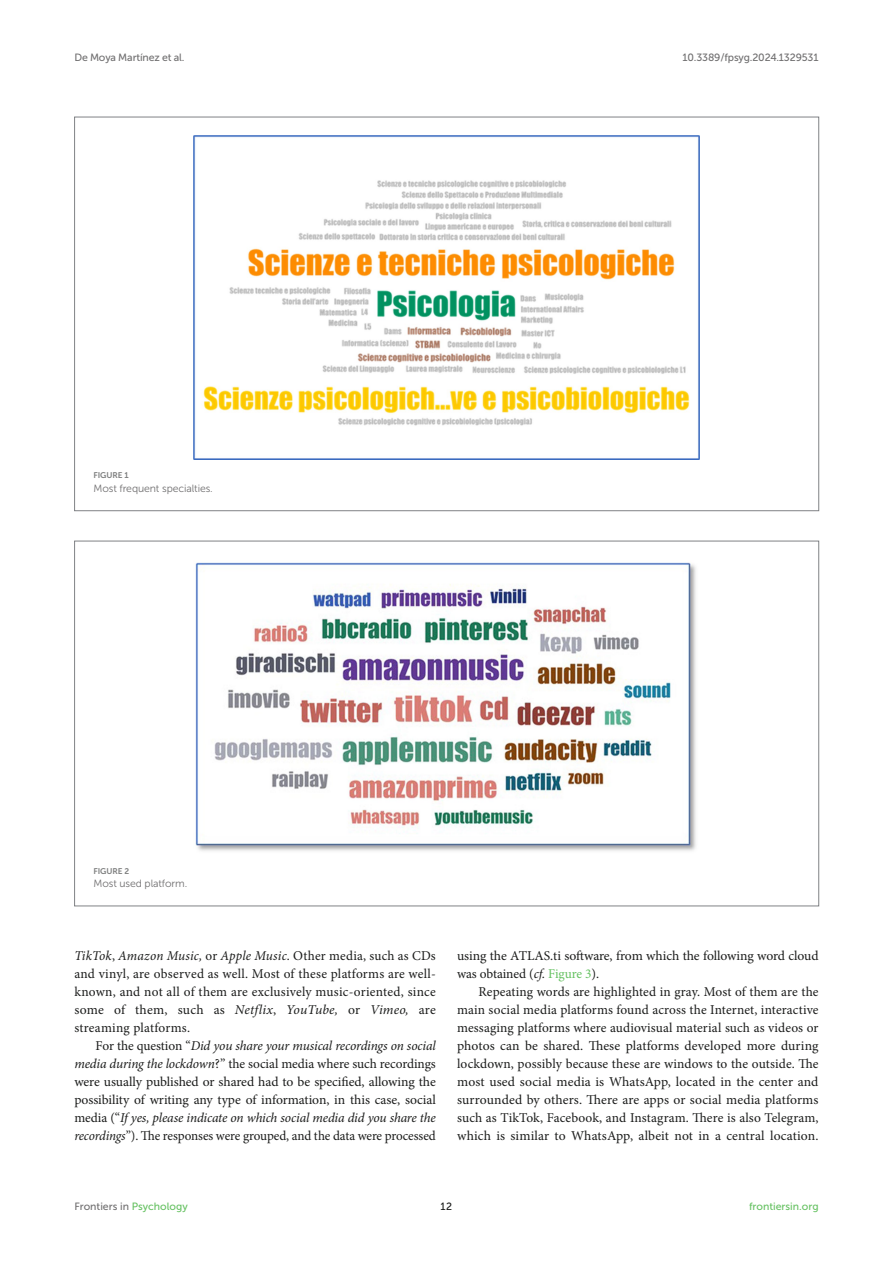
<style>
.page{position:relative;width:893px;height:1263px;background:#fff}
.page>*{position:absolute;margin:0;border:0;box-sizing:border-box;transform-origin:0 0}
.TEXT{font:13.5px/18px "Minion Pro";color:#1b1c1b;text-align:justify}
.t1{font:10.5px "Museo Sans 500";letter-spacing:-.015em;color:#706f70}
.FIG_LEG{font:10.5px "Museo Sans 300";letter-spacing:-.01em;color:#706f70}
.t2{font:10.5px "Museo Sans 500";color:#65c161}
.t3{font:10.5px "Museo Sans 500";color:#1b1c1b}
.FIG_HD{font:8.25px "Museo Sans 700";letter-spacing:-.01em;color:#7e7f7f}
.s1{font-style:italic}
.s2{color:#65c161}
</style>
<div class="page">
<img style="left:194px;top:136px;width:506px;height:323px">
<img style="left:195px;top:562px;width:501px;height:289px">
<p class="t1" style="left:74px;top:51px;width:111px">De Moya Martínez et al.</p>
<p class="t1" style="left:683px;top:51px;width:137px">10.3389/fpsyg.2024.1329531</p>
<p class="FIG_HD" style="left:94px;top:471px;width:37px">FIGURE 1</p>
<p class="FIG_LEG" style="left:94px;top:482px;width:121px">Most frequent specialties.</p>
<p class="FIG_HD" style="left:94px;top:866px;width:37px">FIGURE 2</p>
<p class="FIG_LEG" style="left:94px;top:878px;width:95px">Most used platform.</p>
<p class="TEXT" style="left:74px;top:947px;width:363px"><span class="s1">TikTok</span>, <span class="s1">Amazon Music,</span> or <span class="s1">Apple Music</span>. Other media, such as CDs and vinyl, are observed as well. Most of these platforms are well&shy;known, and not all of them are exclusively music-oriented, since some of them, such as <span class="s1">Netflix</span>, <span class="s1">YouTube,</span> or <span class="s1">Vimeo,</span> are streaming platforms.</p>
<p class="TEXT" style="left:74px;top:1037px;width:363px;text-indent:21px">For the question “<span class="s1">Did you share your musical recordings on social media during the lockdown</span>?” the social media where such recordings were usually published or shared had to be specified, allowing the possibility of writing any type of information, in this case, social media (“<span class="s1">If yes, please indicate on which social media did you share the recordings</span>”). The responses were grouped, and the data were processed</p>
<p class="TEXT" style="left:457px;top:947px;width:363px">using the ATLAS.ti software, from which the following word cloud was obtained (<span class="s1">cf.</span> <span class="s2">Figure 3</span>).</p>
<p class="TEXT" style="left:457px;top:983px;width:363px;text-indent:21px">Repeating words are highlighted in gray. Most of them are the main social media platforms found across the Internet, interactive messaging platforms where audiovisual material such as videos or photos can be shared. These platforms developed more during lockdown, possibly because these are windows to the outside. The most used social media is WhatsApp, located in the center and surrounded by others. There are apps or social media platforms such as TikTok, Facebook, and Instagram. There is also Telegram, which is similar to WhatsApp, albeit not in a central location.</p>
<p class="t1" style="left:74px;top:1200px;width:115px">Frontiers in <span class="s2">Psychology</span></p>
<p class="t3" style="left:441px;top:1200px;width:13px">12</p>
<p class="t2" style="left:749px;top:1200px;width:71px">frontiersin.org</p>
</div>
